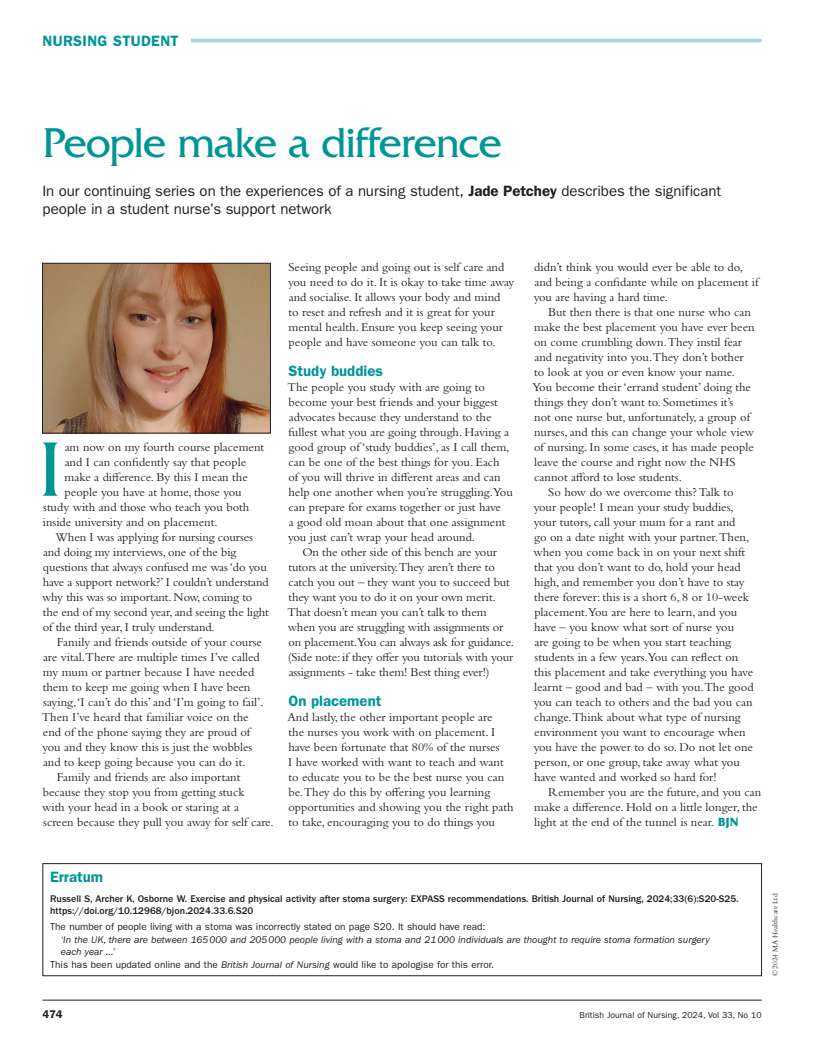
<style>
.page{position:relative;width:815px;height:1053px;background:#fff}
.page>*{position:absolute;margin:0;border:0;box-sizing:border-box;transform-origin:0 0}
.BJN_body_1st{font:80.88px "Friz Quadrata Std";color:#009597}
.BJN_title{font:43.75px "Friz Quadrata Std";letter-spacing:-.02em;color:#009597}
.BJN_byline{font:15px/18.8px "ITC Franklin Gothic Std";letter-spacing:-.005em;color:#231f20}
.BJN_head_A{font:600 15px "ITC Franklin Gothic Std";color:#009597}
.BJN_head_A-2{font:600 15px "ITC Franklin Gothic Std";letter-spacing:.02em;color:#009597}
.BJN_body_text{font:12.5px/15px "Bembo Std";color:#231f20}
.BJN_body_text_no_indent{font:12.5px/15px "Bembo Std";color:#231f20}
.BJN_body_1st-2{font:12.5px "Bembo Std";color:#231f20}
.t1{font:600 11.25px "ITC Franklin Gothic Std";color:#231f20}
.BJN_table_text{font:500 10px/12.5px "ITC Franklin Gothic Std";color:#231f20}
.BJN_table_text-2{font:10px "ITC Franklin Gothic Std";color:#231f20}
.BJN_table_text-3{font:italic 10px/12.5px "ITC Franklin Gothic Std";color:#231f20}
.t2{font:8.75px "ITC Franklin Gothic Std";color:#231f20}
.t3{font:7.5px "Bembo Std";color:#231f20}
.s1{font-weight:600}
.s2{font-family:"Friz Quadrata Std";font-weight:700;color:#009597}
.s3{font-style:italic}
</style>
<div class="page">
<hr style="left:44px;top:39px;width:716px;height:3px;background:#a7d6d8">
<div style="left:43px;top:35px;width:148px;height:11px;background:#fff"></div>
<hr style="left:43px;top:999px;width:719px;height:1px;background:#231f20">
<div style="left:43px;top:863px;width:719px;height:112px;border:1px solid #231f20"></div>
<img style="left:44px;top:265px;width:225px;height:166px">
<div style="left:42px;top:263px;width:229px;height:170px;border:1px solid #231f20"></div>
<p class="BJN_head_A-2" style="left:43px;top:32px;width:138px">NURSING STUDENT</p>
<p class="BJN_title" style="left:43px;top:118px;width:460px">People make a difference</p>
<p class="BJN_byline" style="left:43px;top:181px;width:680px">In our continuing series on the experiences of a nursing student, <span class="s1">Jade Petchey</span> describes the significant people in a student nurse’s support network</p>
<p class="BJN_body_1st" style="left:40px;top:424px;width:23px">I</p>
<p class="BJN_body_1st-2" style="left:65px;top:439px;width:201px">am now on my fourth course placement</p>
<p class="BJN_body_1st-2" style="left:65px;top:454px;width:183px">and I can confidently say that people</p>
<p class="BJN_body_1st-2" style="left:65px;top:469px;width:185px">make a difference. By this I mean the</p>
<p class="BJN_body_1st-2" style="left:65px;top:484px;width:179px">people you have at home, those you</p>
<p class="BJN_body_1st-2" style="left:43px;top:499px;width:208px">study with and those who teach you both</p>
<p class="BJN_body_1st-2" style="left:43px;top:514px;width:176px">inside university and on placement.</p>
<p class="BJN_body_text" style="left:42px;top:529px;width:228px;text-indent:13px">When I was applying for nursing courses and doing my interviews, one of the big questions that always confused me was ‘do you have a support network?’ I couldn’t understand why this was so important. Now, coming to the end of my second year, and seeing the light of the third year, I truly understand.</p>
<p class="BJN_body_text" style="left:42px;top:634px;width:223px;text-indent:15px">Family and friends outside of your course are vital.There are multiple times I’ve called my mum or partner because I have needed them to keep me going when I have been saying, ‘I can’t do this’ and ‘I’m going to fail’.<br>Then I’ve heard that familiar voice on the end of the phone saying they are proud of you and they know this is just the wobbles and to keep going because you can do it.</p>
<p class="BJN_body_text" style="left:42px;top:769px;width:233px;text-indent:15px">Family and friends are also important because they stop you from getting stuck<br>with your head in a book or staring at a<br>screen because they pull you away for self care.</p>
<p class="BJN_body_text" style="left:288px;top:259px;width:228px">Seeing people and going out is self care and you need to do it. It is okay to take time away and socialise. It allows your body and mind<br>to reset and refresh and it is great for your mental health. Ensure you keep seeing your people and have someone you can talk to.</p>
<p class="BJN_head_A" style="left:289px;top:361px;width:96px">Study buddies</p>
<p class="BJN_body_text_no_indent" style="left:288px;top:379px;width:227px">The people you study with are going to become your best friends and your biggest advocates because they understand to the fullest what you are going through. Having a good group of ‘study buddies’, as I call them, can be one of the best things for you. Each<br>of you will thrive in different areas and can help one another when you’re struggling.You can prepare for exams together or just have<br>a good old moan about that one assignment you just can’t wrap your head around.</p>
<p class="BJN_body_text" style="left:288px;top:544px;width:228px;text-indent:15px">On the other side of this bench are your tutors at the university.They aren’t there to catch you out – they want you to succeed but they want you to do it on your own merit.<br>That doesn’t mean you can’t talk to them when you are struggling with assignments or on placement.You can always ask for guidance. (Side note: if they offer you tutorials with your assignments - take them! Best thing ever!)</p>
<p class="BJN_head_A" style="left:289px;top:691px;width:94px">On placement</p>
<p class="BJN_body_text_no_indent" style="left:287px;top:709px;width:228px">And lastly, the other important people are<br>the nurses you work with on placement. I have been fortunate that 80% of the nurses<br>I have worked with want to teach and want to educate you to be the best nurse you can be.They do this by offering you learning opportunities and showing you the right path to take, encouraging you to do things you</p>
<p class="BJN_body_text_no_indent" style="left:534px;top:259px;width:226px">didn’t think you would ever be able to do, and being a confidante while on placement if you are having a hard time.</p>
<p class="BJN_body_text" style="left:532px;top:304px;width:224px;text-indent:16px">But then there is that one nurse who can make the best placement you have ever been on come crumbling down.They instil fear and negativity into you.They don’t bother to look at you or even know your name.<br>You become their ‘errand student’ doing the things they don’t want to. Sometimes it’s<br>not one nurse but, unfortunately, a group of nurses, and this can change your whole view of nursing. In some cases, it has made people leave the course and right now the NHS cannot afford to lose students.</p>
<p class="BJN_body_text" style="left:534px;top:484px;width:222px;text-indent:15px">So how do we overcome this? Talk to your people! I mean your study buddies, your tutors, call your mum for a rant and<br>go on a date night with your partner.Then, when you come back in on your next shift that you don’t want to do, hold your head high, and remember you don’t have to stay there forever: this is a short 6, 8 or 10-week placement.You are here to learn, and you have – you know what sort of nurse you<br>are going to be when you start teaching students in a few years.You can reflect on this placement and take everything you have learnt – good and bad – with you.The good you can teach to others and the bad you can change.Think about what type of nursing environment you want to encourage when you have the power to do so. Do not let one person, or one group, take away what you have wanted and worked so hard for!</p>
<p class="BJN_body_text" style="left:534px;top:784px;width:229px;text-indent:14px">Remember you are the future, and you can make a difference. Hold on a little longer, the light at the end of the tunnel is near. <span class="s2">BJN</span></p>
<p class="BJN_head_A" style="left:50px;top:867px;width:54px">Erratum</p>
<p class="BJN_table_text" style="left:50px;top:892px;width:690px">Russell S, Archer K, Osborne W. Exercise and physical activity after stoma surgery: EXPASS recommendations. British Journal of Nursing, 2024;33(6):S20-S25. https://doi.org/10.12968/bjon.2024.33.6.S20</p>
<p class="BJN_table_text-2" style="left:50px;top:920px;width:437px">The number of people living with a stoma was incorrectly stated on page S20. It should have read:</p>
<p class="BJN_table_text-3" style="left:61px;top:933px;width:650px">‘In the UK, there are between 165000 and 205000 people living with a stoma and 21000 individuals are thought to require stoma formation surgery each year ...’</p>
<p class="BJN_table_text-2" style="left:50px;top:958px;width:445px">This has been updated online and the <span class="s3">British Journal of Nursing</span> would like to apologise for this error.</p>
<p class="t3" style="left:771px;top:976px;width:84px;rotate:-90deg">© 2024 MA Healthcare Ltd</p>
<p class="t1" style="left:43px;top:1007px;width:21px">474</p>
<p class="t2" style="left:580px;top:1010px;width:184px">British Journal of Nursing, 2024, Vol 33, No 10</p>
</div>
